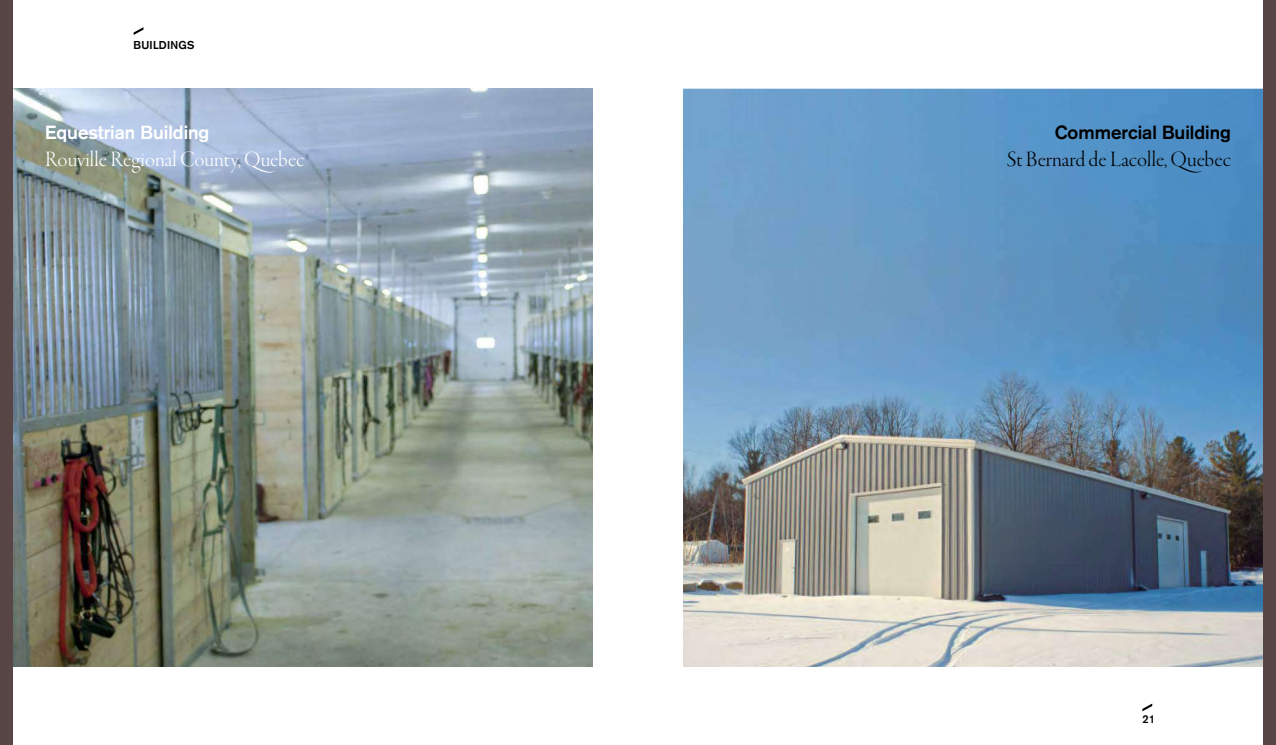
<style>
.page{position:relative;width:1276px;height:745px;background:#fff}
.page>*{position:absolute;margin:0;border:0;box-sizing:border-box;transform-origin:0 0}
.t1{font:22.5px "Garamond Premr Pro Lt Disp";letter-spacing:.005em;color:#fff}
.t2{font:22.5px "Garamond Premr Pro Lt Disp";color:#000}
.t3{font:700 18.75px "Akzidenz Grotesk";color:#fff}
.t4{font:700 18.75px "Akzidenz Grotesk";color:#000}
.t5{font:700 11.25px "Akzidenz Grotesk";letter-spacing:.025em;color:#000}
</style>
<div class="page">
<svg style="left:1142px;top:703px;width:10px;height:8px"></svg>
<svg style="left:134px;top:27px;width:9px;height:8px"></svg>
<img style="left:12px;top:89px;width:581px;height:577px">
<div style="left:0;top:0;width:12px;height:744px;background:#584545"></div>
<img style="left:683px;top:89px;width:580px;height:577px">
<div style="left:1263px;top:0;width:13px;height:744px;background:#584545"></div>
<p class="t5" style="left:134px;top:38px;width:62px">BUILDINGS</p>
<p class="t3" style="left:45px;top:121px;width:166px">Equestrian Building</p>
<p class="t1" style="left:45px;top:147px;width:261px">Rouville Regional County, Quebec</p>
<p class="t4" style="left:1054px;top:121px;width:178px">Commercial Building</p>
<p class="t2" style="left:1007px;top:147px;width:225px">St Bernard de Lacolle, Quebec</p>
<p class="t5" style="left:1142px;top:711px;width:14px">21</p>
</div>
